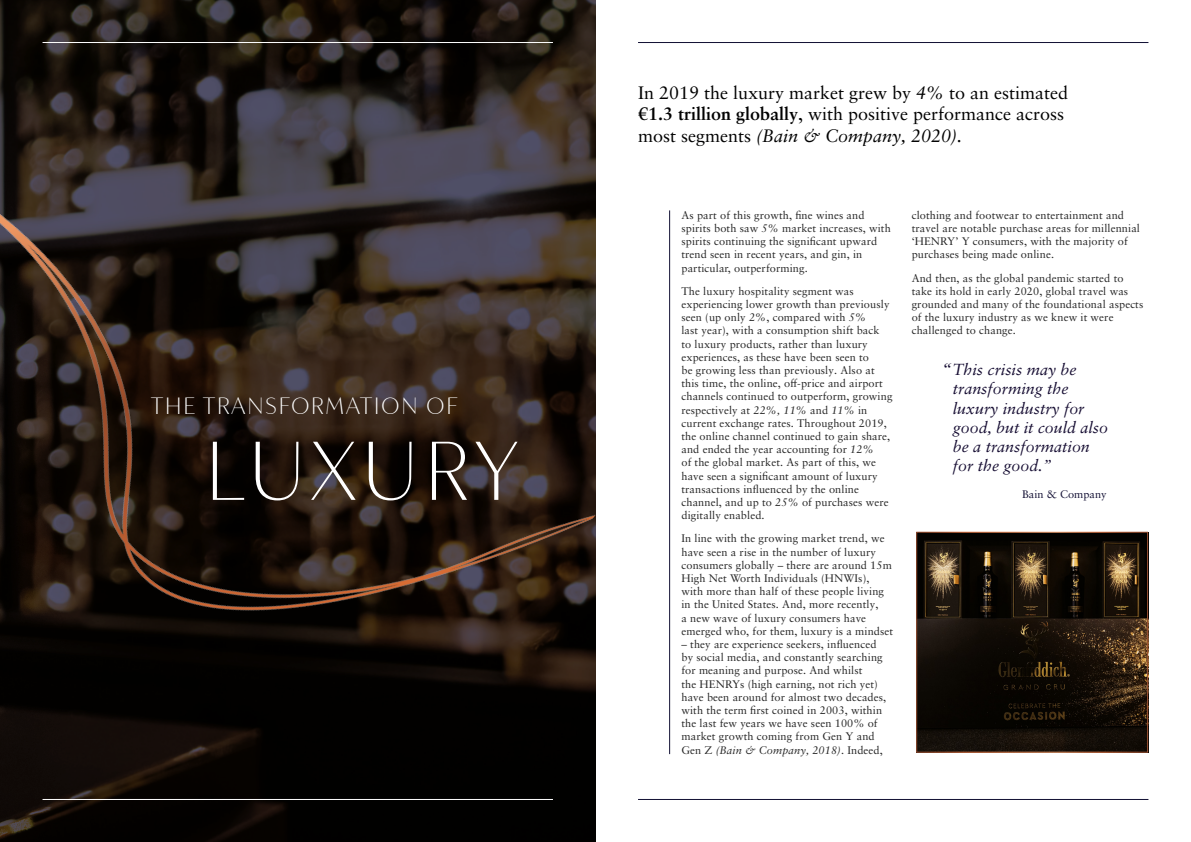
<style>
.page{position:relative;width:1191px;height:842px;background:#fff}
.page>*{position:absolute;margin:0;border:0;box-sizing:border-box;transform-origin:0 0}
.t1{font:300 84px "WG&S Headline";color:#fff}
.t2{font:300 24px "WG&S Headline";color:#fff}
.t3{font:18px/21.6px "Sabon LT Pro";color:#000001}
.t4{font:italic 18px "Sabon LT Pro";color:#170e33}
.t5{font:italic 16px/19.2px "Sabon LT Pro";color:#170e33}
.Normal__Web{font:11px/13.2px "Sabon LT Pro";letter-spacing:.01em;color:#262626}
.t6{font:11px "Sabon LT Pro";color:#131034}
.s1{font-style:italic}
.s2{font-weight:700}
</style>
<div class="page">
<svg style="left:0;top:0;width:595px;height:842px;background:#110d09"></svg>
<hr style="left:43px;top:42px;width:510px;height:1px;background:#fff">
<hr style="left:43px;top:799px;width:510px;height:1px;background:#fff">
<hr style="left:669px;top:210px;width:1px;height:544px;background:#111033">
<hr style="left:638px;top:42px;width:510px;height:1px;background:#111033">
<hr style="left:638px;top:799px;width:510px;height:1px;background:#111033">
<img style="left:918px;top:534px;width:228px;height:217px">
<img style="left:0;top:55px;width:596px;height:734px">
<p class="t2" style="left:150px;top:392px;width:310px">THE TRANSFORMATION OF</p>
<p class="t1" style="left:202px;top:422px;width:321px">LUXURY</p>
<p class="t3" style="left:638px;top:81px;width:432px">In 2019 the luxury market grew by <span class="s1">4%</span> to an estimated <span class="s2">€1.3 trillion globally</span>, with positive performance across most segments <span class="s1">(Bain &amp; Company, 2020).</span></p>
<p class="Normal__Web" style="left:681px;top:208px;width:211px">As part of this growth, fine wines and spirits both saw <span class="s1">5%</span> market increases, with spirits continuing the significant upward trend seen in recent years, and gin, in particular, outperforming.</p>
<p class="Normal__Web" style="left:681px;top:284px;width:213px">The luxury hospitality segment was experiencing lower growth than previously seen (up only <span class="s1">2%</span>, compared with <span class="s1">5%<br></span>last year), with a consumption shift back<br>to luxury products, rather than luxury experiences, as these have been seen to<br>be growing less than previously. Also at this time, the online, off-price and airport channels continued to outperform, growing respectively at <span class="s1">22%, 11%</span> and <span class="s1">11%</span> in current exchange rates. Throughout 2019, the online channel continued to gain share, and ended the year accounting for <span class="s1">12%<br></span>of the global market. As part of this, we have seen a significant amount of luxury transactions influenced by the online channel, and up to <span class="s1">25%</span> of purchases were digitally enabled.</p>
<p class="Normal__Web" style="left:681px;top:532px;width:213px">In line with the growing market trend, we have seen a rise in the number of luxury consumers globally – there are around 15m High Net Worth Individuals (HNWIs), with more than half of these people living in the United States. And, more recently,<br>a new wave of luxury consumers have emerged who, for them, luxury is a mindset</p>
<p class="Normal__Web" style="left:681px;top:637px;width:206px">– they are experience seekers, influenced by social media, and constantly searching for meaning and purpose. And whilst<br>the HENRYs (high earning, not rich yet) have been around for almost two decades, with the term first coined in 2003, within the last few years we have seen 100% of market growth coming from Gen Y and Gen Z <span class="s1">(Bain &amp; Company, 2018)</span>. Indeed,</p>
<p class="Normal__Web" style="left:911px;top:208px;width:230px">clothing and footwear to entertainment and travel are notable purchase areas for millennial ‘HENRY’ Y consumers, with the majority of purchases being made online.</p>
<p class="Normal__Web" style="left:911px;top:271px;width:233px">And then, as the global pandemic started to take its hold in early 2020, global travel was grounded and many of the foundational aspects of the luxury industry as we knew it were challenged to change.</p>
<p class="t5" style="left:953px;top:360px;width:157px">This crisis may be transforming the luxury industry for good, but it could also be a transformation for the good.”</p>
<p class="t4" style="left:941px;top:359px;width:12px">“</p>
<p class="t6" style="left:1022px;top:488px;width:86px">Bain &amp; Company</p>
</div>
